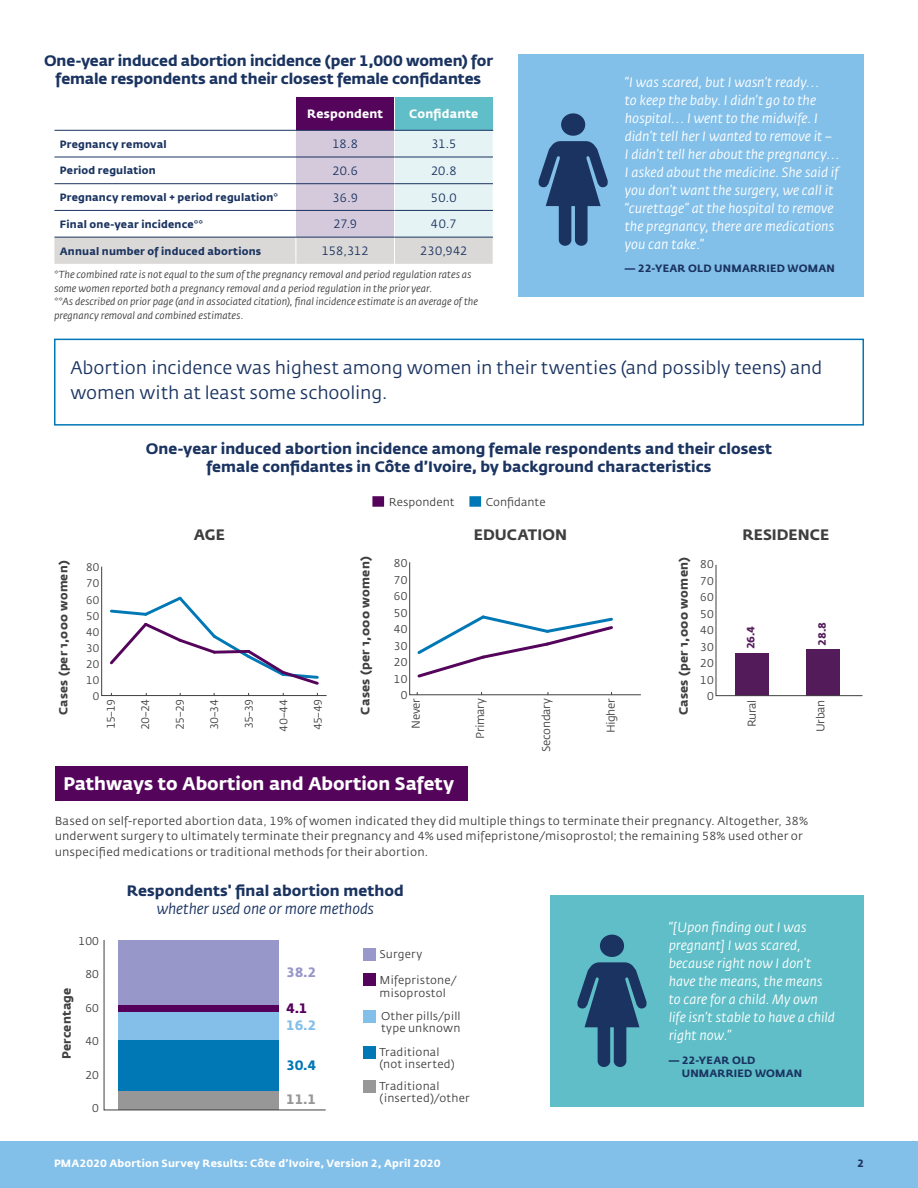
<style>
.page{position:relative;width:918px;height:1188px;background:#fff}
.page>*{position:absolute;margin:0;border:0;box-sizing:border-box;transform-origin:0 0}
.t1{font:18px/25.5px "Fedra Sans Book TF";letter-spacing:-.01em;color:#1a3360}
.subhead{font:18px "Fedra Sans Bold TF";color:#fff}
.t2{font:15px/18px "Fedra Sans Bold TF";color:#1a3360;text-align:center}
.t3{font:15px "Fedra Sans Bold TF";color:#3e3e3f}
.t4{font:italic 13.5px/18px "Fedra Sans";color:#fff}
.t5{font:13.5px "Fedra Sans Bold TF";color:#979797}
.t6{font:13.5px "Fedra Sans Bold TF";color:#0078b5}
.t7{font:13.5px "Fedra Sans Bold TF";color:#83bfe8}
.t8{font:13.5px "Fedra Sans Bold TF";color:#9797ca}
.t9{font:13.5px "Fedra Sans Bold TF";color:#55015b}
.t10{font:700 12px "Fedra Sans";letter-spacing:.02em;color:#414041}
.Chart_body{font:12px "Fedra Sans Book TF";letter-spacing:-.045em;color:#1a3360}
.t11{font:12px "Fedra Sans Bold TF";letter-spacing:.015em;color:#fff}
.t12{font:700 12px "Fedra Sans";letter-spacing:.015em;color:#404041}
.chart_body_bold{font:12px "Fedra Sans Book TF";color:#1a3360}
.t13{font:11.7px/15.8px "Fedra Sans Book TF";letter-spacing:.01em;color:#3e3e3f}
.t14{font:700 11.7px "Fedra Sans";letter-spacing:.02em;color:#414041}
.t15{font:11.25px/12.3px "Fedra Sans Book TF";letter-spacing:.01em;color:#3e3e3f}
.t16{font:11.25px/16.5px "Fedra Sans Book TF";letter-spacing:-.045em;color:#414041;text-align:right}
.t17{font:11.25px "Fedra Sans Book TF";letter-spacing:-.045em;color:#404041}
.t18{font:10.95px "Fedra Sans Book TF";letter-spacing:-.065em;color:#414041}
.t19{font:10.95px/16px "Fedra Sans Book TF";letter-spacing:-.045em;color:#414041;text-align:right}
.Chart_body-2{font:10.5px/13.5px "Fedra Sans Bold TF";letter-spacing:.02em;color:#1a3360}
.t20{font:10.5px "Fedra Sans Bold TF";letter-spacing:.02em;color:#fff}
.t21{font:10.5px "Fedra Sans Bold TF";color:#541b5a}
.Chart_body-3{font:italic 10.2px/13.5px "Fedra Sans";color:#3e3e3f}
.s1{font-family:"Fedra Sans";font-style:italic}
</style>
<div class="page">
<div style="left:0;top:1142px;width:918px;height:46px;background:#83c0e9"></div>
<div style="left:296px;top:97px;width:99px;height:33px;background:#54045a"></div>
<div style="left:395px;top:97px;width:98px;height:33px;background:#5fbec7"></div>
<hr style="left:394px;top:97px;width:1px;height:33px;background:#fff">
<svg style="left:54px;top:130px;width:440px;height:134px"></svg>
<hr style="left:54px;top:237px;width:242px;height:1px;background:#1a3360">
<hr style="left:296px;top:237px;width:99px;height:1px;background:#1a3360">
<hr style="left:395px;top:237px;width:98px;height:1px;background:#1a3360">
<div style="left:518px;top:54px;width:346px;height:242px;background:#83c0e9"></div>
<div style="left:561px;top:113px;width:24px;height:23px;background:#1a3360;border-radius:50%"></div>
<svg style="left:538px;top:141px;width:70px;height:105px"></svg>
<div style="left:54px;top:339px;width:810px;height:87px;border:2px solid #0078b6"></div>
<svg style="left:101px;top:566px;width:226px;height:130px"></svg>
<svg style="left:409px;top:562px;width:232px;height:133px"></svg>
<div style="left:372px;top:496px;width:12px;height:11px;background:#54045a"></div>
<div style="left:469px;top:496px;width:12px;height:11px;background:#0078b6"></div>
<svg style="left:715px;top:565px;width:148px;height:131px"></svg>
<div style="left:55px;top:767px;width:413px;height:34px;background:#54045a"></div>
<svg style="left:104px;top:940px;width:222px;height:170px"></svg>
<div style="left:550px;top:895px;width:313px;height:211px;background:#5fbec7"></div>
<div style="left:600px;top:935px;width:24px;height:22px;background:#1a3360;border-radius:50%"></div>
<svg style="left:577px;top:962px;width:70px;height:105px"></svg>
<div style="left:363px;top:1080px;width:12px;height:13px;background:#989898"></div>
<div style="left:363px;top:1046px;width:12px;height:12px;background:#0078b6"></div>
<div style="left:363px;top:1010px;width:12px;height:13px;background:#83c0e9"></div>
<div style="left:363px;top:973px;width:12px;height:13px;background:#54045a"></div>
<div style="left:363px;top:948px;width:12px;height:13px;background:#9898ca"></div>
<p class="t2" style="left:44px;top:52px;width:450px">One-year induced abortion incidence (per 1,000 women) for female respondents and their closest female confidantes</p>
<p class="t11" style="left:307px;top:107px;width:78px">Respondent</p>
<p class="t11" style="left:409px;top:107px;width:71px">Confidante</p>
<p class="Chart_body-2" style="left:60px;top:137px;width:108px">Pregnancy removal</p>
<p class="chart_body_bold" style="left:332px;top:138px;width:28px">18.8</p>
<p class="chart_body_bold" style="left:431px;top:138px;width:27px">31.5</p>
<p class="Chart_body-2" style="left:60px;top:164px;width:98px">Period regulation</p>
<p class="Chart_body" style="left:332px;top:164px;width:28px">20.6</p>
<p class="Chart_body" style="left:431px;top:164px;width:28px">20.8</p>
<p class="Chart_body-2" style="left:60px;top:191px;width:220px">Pregnancy removal + period regulation*</p>
<p class="Chart_body" style="left:332px;top:191px;width:27px">36.9</p>
<p class="Chart_body" style="left:431px;top:191px;width:28px">50.0</p>
<p class="Chart_body-2" style="left:60px;top:218px;width:145px">Final one-year incidence**</p>
<p class="Chart_body" style="left:333px;top:218px;width:26px">27.9</p>
<p class="Chart_body" style="left:431px;top:218px;width:28px">40.7</p>
<p class="Chart_body-2" style="left:60px;top:244px;width:203px">Annual number of induced abortions</p>
<p class="Chart_body" style="left:321px;top:244px;width:49px">158,312</p>
<p class="Chart_body" style="left:420px;top:244px;width:49px">230,942</p>
<p class="Chart_body-3" style="left:54px;top:268px;width:419px">*The combined rate is not equal to the sum of the pregnancy removal and period regulation rates as some women reported both a pregnancy removal and a period regulation in the prior year.</p>
<p class="Chart_body-3" style="left:54px;top:295px;width:425px">**As described on prior page (and in associated citation), final incidence estimate is an average of the pregnancy removal and combined estimates.</p>
<p class="t4" style="left:625px;top:74px;width:216px">“I was scared, but I wasn’t ready…<br>to keep the baby. I didn’t go to the hospital… I went to the midwife. I didn’t tell her I wanted to remove it –<br>I didn’t tell her about the pregnancy… I asked about the medicine. She said if you don’t want the surgery, we call it “curettage” at the hospital to remove the pregnancy, there are medications you can take.”</p>
<p class="Chart_body-2" style="left:625px;top:262px;width:211px">— 22-YEAR OLD UNMARRIED WOMAN</p>
<p class="t1" style="left:70px;top:355px;width:753px">Abortion incidence was highest among women in their twenties (and possibly teens) and women with at least some schooling.</p>
<p class="t2" style="left:146px;top:440px;width:628px">One-year induced abortion incidence among female respondents and their closest female confidantes in Côte d’Ivoire, by background characteristics</p>
<p class="t15" style="left:389px;top:496px;width:67px">Respondent</p>
<p class="t15" style="left:486px;top:496px;width:61px">Confidante</p>
<p class="t3" style="left:194px;top:525px;width:33px">AGE</p>
<p class="t3" style="left:474px;top:525px;width:95px">EDUCATION</p>
<p class="t3" style="left:742px;top:525px;width:88px">RESIDENCE</p>
<p class="t14" style="left:56px;top:715px;width:156px;rotate:-90deg">Cases (per 1,000 women)</p>
<p class="t19" style="left:86px;top:560px;width:15px">80<br>70<br>60<br>50<br>40<br>30<br>20<br>10<br>0</p>
<p class="t18" style="left:105px;top:729px;width:32px;rotate:-90deg">15–19</p>
<p class="t18" style="left:140px;top:730px;width:32px;rotate:-90deg">20–24</p>
<p class="t18" style="left:174px;top:730px;width:32px;rotate:-90deg">25–29</p>
<p class="t18" style="left:209px;top:730px;width:33px;rotate:-90deg">30–34</p>
<p class="t18" style="left:243px;top:729px;width:32px;rotate:-90deg">35–39</p>
<p class="t18" style="left:278px;top:732px;width:34px;rotate:-90deg">40–44</p>
<p class="t18" style="left:312px;top:730px;width:33px;rotate:-90deg">45–49</p>
<p class="t10" style="left:358px;top:715px;width:160px;rotate:-90deg">Cases (per 1,000 women)</p>
<p class="t16" style="left:394px;top:555px;width:16px">80<br>70<br>60<br>50<br>40<br>30<br>20<br>10<br>0</p>
<p class="t16" style="left:408px;top:729px;width:32px;rotate:-90deg">Never</p>
<p class="t16" style="left:472px;top:739px;width:42px;rotate:-90deg">Primary</p>
<p class="t16" style="left:538px;top:752px;width:55px;rotate:-90deg">Secondary</p>
<p class="t16" style="left:603px;top:733px;width:36px;rotate:-90deg">Higher</p>
<p class="t10" style="left:676px;top:715px;width:160px;rotate:-90deg">Cases (per 1,000 women)</p>
<p class="t16" style="left:700px;top:556px;width:16px">80<br>70<br>60<br>50<br>40<br>30<br>20<br>10<br>0</p>
<p class="t21" style="left:744px;top:649px;width:25px;rotate:-90deg">26.4</p>
<p class="t21" style="left:816px;top:646px;width:25px;rotate:-90deg">28.8</p>
<p class="t16" style="left:744px;top:727px;width:29px;rotate:-90deg">Rural</p>
<p class="t16" style="left:813px;top:732px;width:34px;rotate:-90deg">Urban</p>
<p class="subhead" style="left:63px;top:773px;width:392px">Pathways to Abortion and Abortion Safety</p>
<p class="t13" style="left:55px;top:813px;width:755px">Based on self-reported abortion data, 19% of women indicated they did multiple things to terminate their pregnancy. Altogether, 38% underwent surgery to ultimately terminate their pregnancy and 4% used mifepristone/misoprostol; the remaining 58% used other or unspecified medications or traditional methods for their abortion.</p>
<p class="t17" style="left:78px;top:935px;width:22px">100</p>
<p class="t17" style="left:85px;top:968px;width:16px">80</p>
<p class="t17" style="left:85px;top:1002px;width:16px">60</p>
<p class="t17" style="left:85px;top:1035px;width:16px">40</p>
<p class="t17" style="left:85px;top:1069px;width:16px">20</p>
<p class="t17" style="left:92px;top:1102px;width:9px">0</p>
<p class="t12" style="left:59px;top:1059px;width:73px;rotate:-90deg">Percentage</p>
<p class="t2" style="left:127px;top:882px;width:279px">Respondents' final abortion method <span class="s1">whether used one or more methods</span></p>
<p class="t8" style="left:286px;top:964px;width:31px">38.2</p>
<p class="t9" style="left:286px;top:1000px;width:23px">4.1</p>
<p class="t7" style="left:286px;top:1018px;width:31px">16.2</p>
<p class="t6" style="left:286px;top:1058px;width:31px">30.4</p>
<p class="t5" style="left:286px;top:1091px;width:31px">11.1</p>
<p class="t15" style="left:380px;top:948px;width:44px">Surgery</p>
<p class="t15" style="left:380px;top:974px;width:79px">Mifepristone/ misoprostol</p>
<p class="t15" style="left:381px;top:1010px;width:81px">Other pills/pill type unknown</p>
<p class="t15" style="left:380px;top:1046px;width:77px">Traditional (not inserted)</p>
<p class="t15" style="left:380px;top:1080px;width:91px">Traditional (inserted)/other</p>
<p class="t4" style="left:669px;top:919px;width:168px">“[Upon finding out I was pregnant] I was scared, because right now I don’t have the means, the means to care for a child. My own life isn’t stable to have a child right now.”</p>
<p class="Chart_body-2" style="left:682px;top:1053px;width:122px;text-indent:-13px">— 22-YEAR OLD<br>UNMARRIED WOMAN</p>
<p class="t20" style="left:54px;top:1157px;width:388px">PMA2020 Abortion Survey Results: Côte d’Ivoire, Version 2, April 2020</p>
<p class="Chart_body-2" style="left:857px;top:1157px;width:8px">2</p>
</div>
